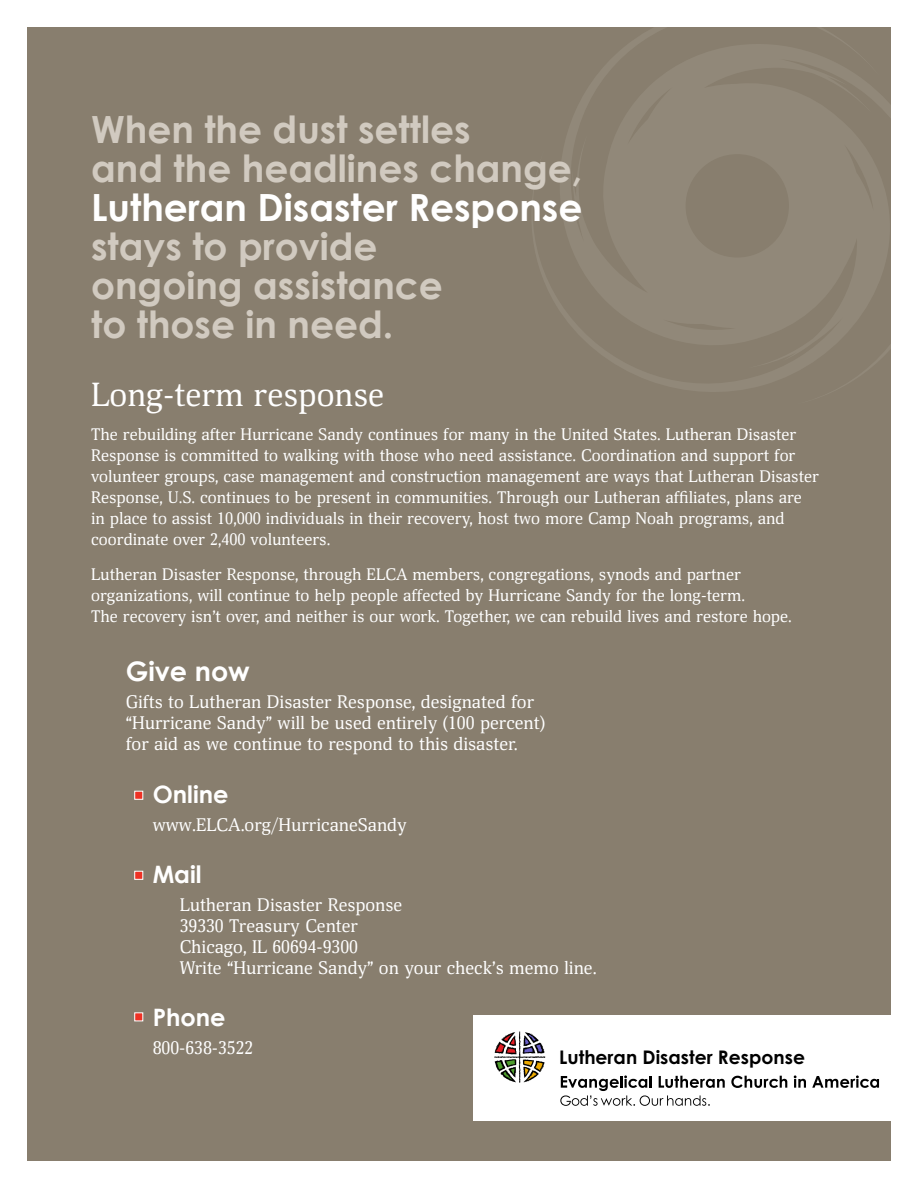
<style>
.page{position:relative;width:918px;height:1188px;background:#fff}
.page>*{position:absolute;margin:0;border:0;box-sizing:border-box;transform-origin:0 0}
.t1{font:700 37.5px/39px "Century Gothic";color:#d1cac0}
.t2{font:700 37.5px "Century Gothic";color:#fff}
.t3{font:33px "Deca Serif";color:#fff}
.t4{font:700 27px "Century Gothic";color:#fff}
.t5{font:700 24px "Century Gothic";color:#fff}
.t6{font:700 18.75px "Century Gothic";color:#000}
.t7{font:18px/21px "Deca Serif";color:#fff}
.t8{font:16.5px/21px "Deca Serif";color:#fff}
</style>
<div class="page">
<div style="left:27px;top:27px;width:864px;height:1134px;background:#887e6e"></div>
<svg style="left:532px;top:27px;width:359px;height:365px"></svg>
<div style="left:134px;top:791px;width:9px;height:9px;background:#ee3124;border:1px solid #fff"></div>
<div style="left:134px;top:871px;width:9px;height:9px;background:#ee3124;border:1px solid #fff"></div>
<div style="left:134px;top:1012px;width:9px;height:9px;background:#ee3124;border:1px solid #fff"></div>
<div style="left:473px;top:1015px;width:445px;height:105px;background:#fff"></div>
<svg style="left:731px;top:1076px;width:56px;height:12px"></svg>
<svg style="left:794px;top:1075px;width:12px;height:13px"></svg>
<svg style="left:812px;top:1075px;width:67px;height:13px"></svg>
<svg style="left:560px;top:1075px;width:165px;height:31px"></svg>
<svg style="left:494px;top:1032px;width:51px;height:51px"></svg>
<h1 class="t1" style="left:91px;top:109px;width:493px">When the dust settles<br>and the headlines change,</h1>
<h1 class="t2" style="left:91px;top:184px;width:493px">Lutheran Disaster Response</h1>
<h1 class="t1" style="left:91px;top:226px;width:353px">stays to provide ongoing assistance to those in need.</h1>
<h2 class="t3" style="left:91px;top:375px;width:295px">Long-term response</h2>
<p class="t8" style="left:91px;top:425px;width:729px">The rebuilding after Hurricane Sandy continues for many in the United States. Lutheran Disaster Response is committed to walking with those who need assistance. Coordination and support for volunteer groups, case management and construction management are ways that Lutheran Disaster Response, U.S. continues to be present in communities. Through our Lutheran affiliates, plans are in place to assist 10,000 individuals in their recovery, host two more Camp Noah programs, and coordinate over 2,400 volunteers.</p>
<p class="t8" style="left:91px;top:564px;width:702px">Lutheran Disaster Response, through ELCA members, congregations, synods and partner organizations, will continue to help people affected by Hurricane Sandy for the long-term.<br>The recovery isn’t over, and neither is our work. Together, we can rebuild lives and restore hope.</p>
<h3 class="t4" style="left:126px;top:654px;width:126px">Give now</h3>
<p class="t7" style="left:126px;top:692px;width:421px">Gifts to Lutheran Disaster Response, designated for “Hurricane Sandy” will be used entirely (100 percent) for aid as we continue to respond to this disaster.</p>
<h3 class="t5" style="left:153px;top:779px;width:77px">Online</h3>
<p class="t7" style="left:153px;top:814px;width:256px">www.ELCA.org/HurricaneSandy</p>
<h3 class="t5" style="left:153px;top:859px;width:50px">Mail</h3>
<p class="t7" style="left:180px;top:895px;width:419px">Lutheran Disaster Response<br>39330 Treasury Center<br>Chicago, IL 60694-9300<br>Write “Hurricane Sandy” on your check’s memo line.</p>
<h3 class="t5" style="left:153px;top:1002px;width:74px">Phone</h3>
<p class="t7" style="left:153px;top:1038px;width:102px">800-638-3522</p>
<p class="t6" style="left:559px;top:1043px;width:247px">Lutheran Disaster Response</p>
</div>
